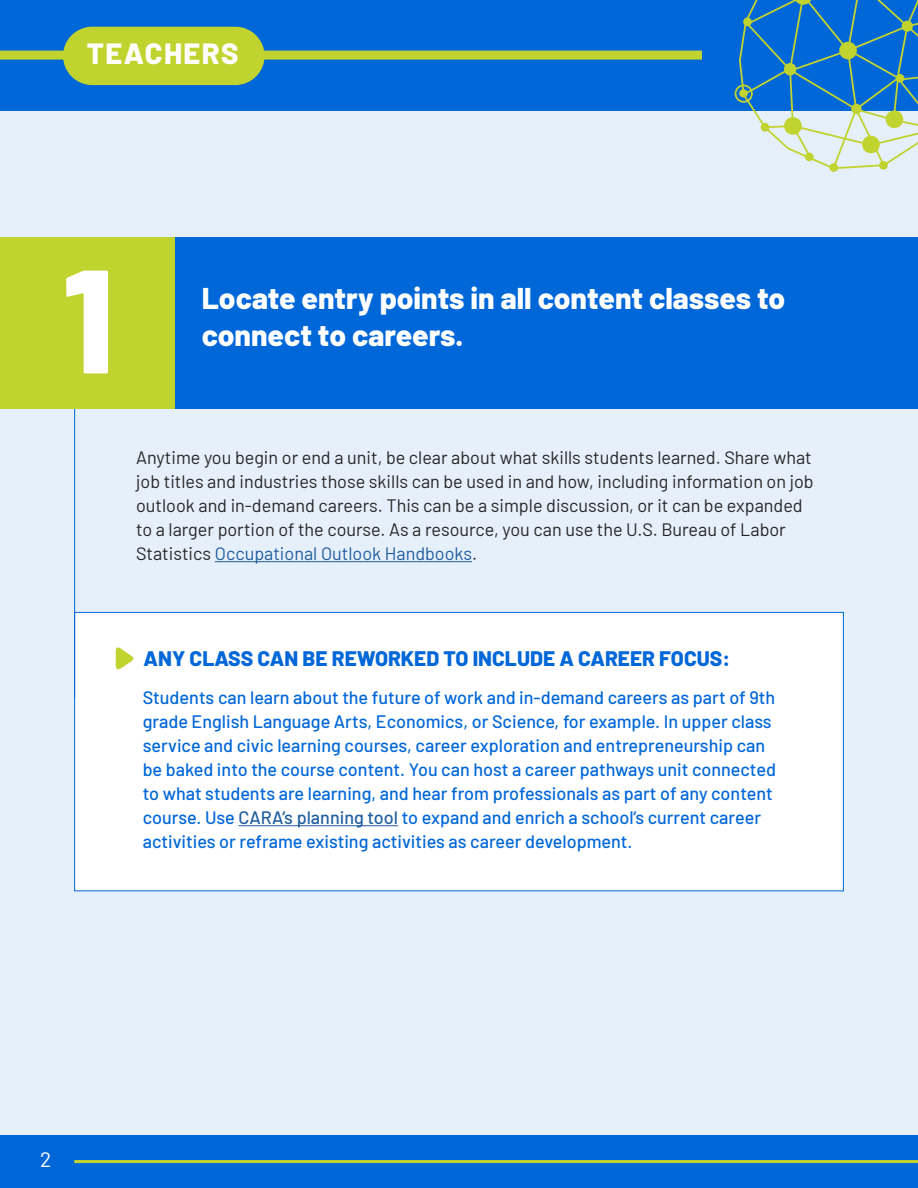
<style>
.page{position:relative;width:918px;height:1188px;background:#e6f0fb}
.page>*{position:absolute;margin:0;border:0;box-sizing:border-box;transform-origin:0 0}
.Barlow_Large{font:800 147px "Barlow";color:#fff}
.HEADER_FOR_NUMBERED_ITEMS{font:800 30px/37.5px "Barlow";color:#fff}
.Barlow_Large-2{font:800 29.25px "Barlow";letter-spacing:.05em;color:#fff}
.Barlow_Large-3{font:800 21px "Barlow";color:#0067d8}
.t1{font:21px "Barlow";color:#fff}
.CALL_OUT_TEXT{font:500 18px/24px "Barlow";color:#0067d8}
.BODY_TEXT{font:18px/24px "Barlow";color:#262626}
.s1{color:#205d9e}
</style>
<div class="page">
<div style="left:0;top:0;width:918px;height:110px;background:#0067d8"></div>
<div style="left:0;top:1135px;width:918px;height:53px;background:#0067d8"></div>
<hr style="left:74px;top:1160px;width:844px;height:3px;background:#c1d32f">
<div style="left:0;top:51px;width:702px;height:9px;background:#c1d32f"></div>
<svg style="left:735px;top:0;width:183px;height:172px"></svg>
<div style="left:175px;top:237px;width:743px;height:171px;background:#0067d8"></div>
<hr style="left:215px;top:561px;width:257px;height:1px;background:#205d9e">
<div style="left:75px;top:612px;width:768px;height:279px;background:#fff"></div>
<hr style="left:239px;top:825px;width:159px;height:1px;background:#205d9e">
<svg style="left:115px;top:647px;width:19px;height:23px"></svg>
<hr style="left:74px;top:408px;width:1px;height:290px;background:#0067d8">
<div style="left:63px;top:27px;width:202px;height:58px;background:#c1d32f;border-radius:29px"></div>
<div style="left:0;top:237px;width:175px;height:171px;background:#c1d32f"></div>
<p class="Barlow_Large-2" style="left:87px;top:32px;width:153px">TEACHERS</p>
<p class="Barlow_Large" style="left:62px;top:211px;width:54px">1</p>
<p class="HEADER_FOR_NUMBERED_ITEMS" style="left:202px;top:277px;width:585px">Locate entry points in all content classes to connect to careers.</p>
<p class="BODY_TEXT" style="left:136px;top:444px;width:679px">Anytime you begin or end a unit, be clear about what skills students learned. Share what job titles and industries those skills can be used in and how, including information on job outlook and in-demand careers. This can be a simple discussion, or it can be expanded to a larger portion of the course. As a resource, you can use the U.S. Bureau of Labor Statistics <span class="s1">Occupational Outlook Handbooks</span>.</p>
<p class="Barlow_Large-3" style="left:144px;top:643px;width:588px">ANY CLASS CAN BE REWORKED TO INCLUDE A CAREER FOCUS:</p>
<p class="CALL_OUT_TEXT" style="left:143px;top:684px;width:635px">Students can learn about the future of work and in-demand careers as part of 9th grade English Language Arts, Economics, or Science, for example. In upper class service and civic learning courses, career exploration and entrepreneurship can be baked into the course content. You can host a career pathways unit connected to what students are learning, and hear from professionals as part of any content course. Use <span class="s1">CARA’s planning tool</span> to expand and enrich a school’s current career activities or reframe existing activities as career development.</p>
<p class="t1" style="left:40px;top:1145px;width:13px">2</p>
</div>
